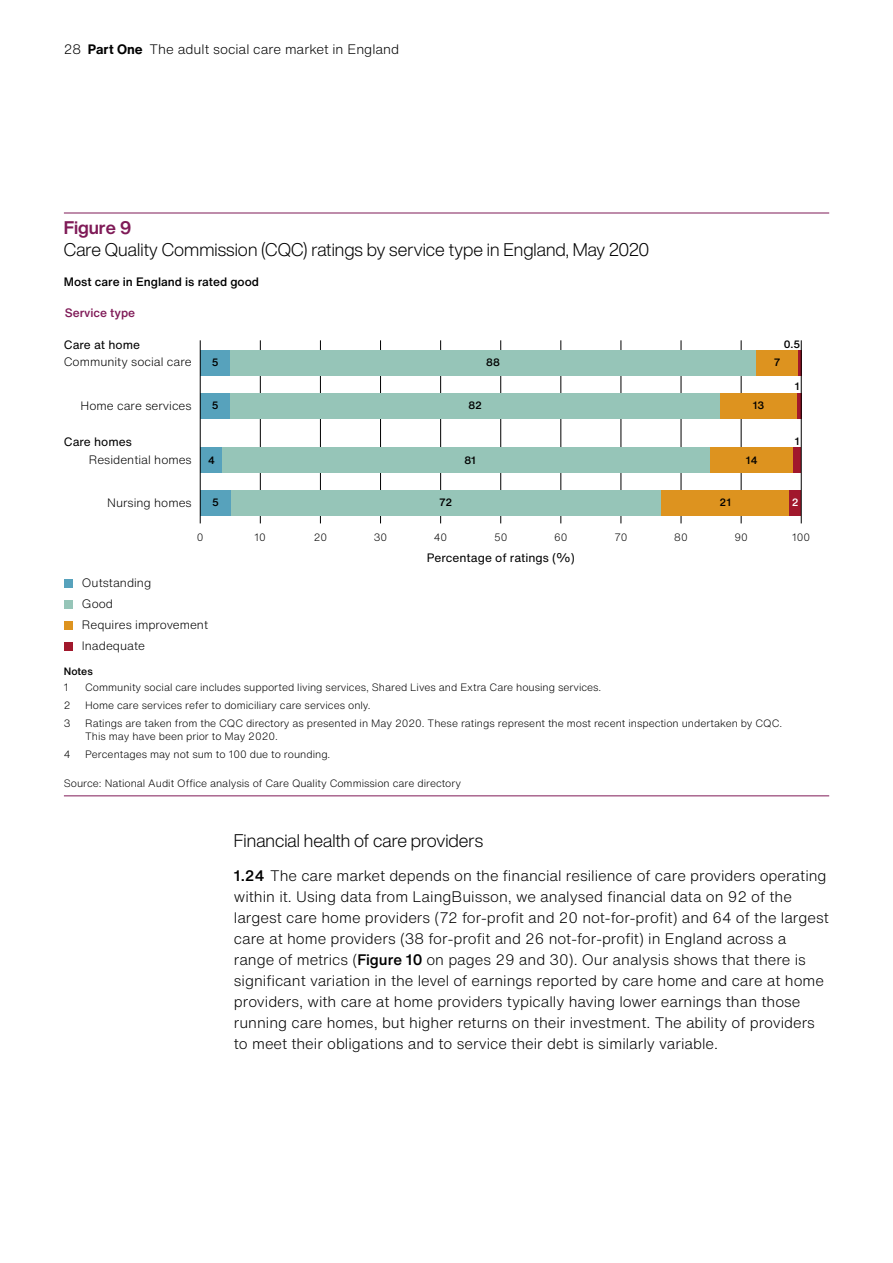
<style>
.page{position:relative;width:893px;height:1263px;background:#fff}
.page>*{position:absolute;margin:0;border:0;box-sizing:border-box;transform-origin:0 0}
.heading_4{font:300 18px/22.5px "Helvetica Now Display";color:#000}
.part_one_number{font:300 15px/21px "Helvetica Now Text";color:#000}
.t1{font:300 13.5px "Helvetica Now Text";color:#000}
.t2{font:300 12px/17.4px "Helvetica Now Text";color:#000}
.t3{font:500 12px "Helvetica Now Text";color:#000}
.t4{font:12px "Helvetica Now Text";color:#000}
.t5{font:500 12px "Helvetica Now Text";color:#7f1a57}
.t6{font:300 10.5px/13.5px "Helvetica Now Text";color:#000}
.t7{font:500 10.5px/15.6px "Helvetica Now Text";color:#000}
.t8{font:500 10.5px "Helvetica Now Text";color:#fff}
.s1{font-weight:700}
.s2{font-weight:700;color:#7f1a57}
.s3{font-weight:400}
.s4{font-weight:300}
.s5{font-weight:500}
</style>
<div class="page">
<hr style="left:64px;top:213px;width:765px;height:1px;background:#7f1a57">
<hr style="left:64px;top:795px;width:765px;height:1px;background:#7f1a57">
<hr style="left:260px;top:340px;width:1px;height:183px;background:#000">
<hr style="left:320px;top:340px;width:1px;height:183px;background:#000">
<hr style="left:380px;top:340px;width:1px;height:183px;background:#000">
<hr style="left:440px;top:340px;width:1px;height:183px;background:#000">
<hr style="left:500px;top:340px;width:1px;height:183px;background:#000">
<hr style="left:561px;top:340px;width:1px;height:183px;background:#000">
<hr style="left:681px;top:340px;width:1px;height:183px;background:#000">
<hr style="left:741px;top:340px;width:1px;height:183px;background:#000">
<hr style="left:621px;top:340px;width:1px;height:183px;background:#000">
<div style="left:64px;top:579px;width:8px;height:8px;background:#57a2bc"></div>
<div style="left:64px;top:600px;width:8px;height:8px;background:#96c5b8"></div>
<div style="left:200px;top:350px;width:30px;height:26px;background:#57a2bc"></div>
<div style="left:230px;top:350px;width:526px;height:26px;background:#96c5b8"></div>
<div style="left:756px;top:350px;width:42px;height:26px;background:#dd931f"></div>
<hr style="left:798px;top:350px;width:3px;height:26px;background:#a1182c">
<div style="left:200px;top:448px;width:23px;height:25px;background:#57a2bc"></div>
<div style="left:223px;top:448px;width:487px;height:25px;background:#96c5b8"></div>
<div style="left:710px;top:448px;width:83px;height:25px;background:#dd931f"></div>
<div style="left:793px;top:448px;width:8px;height:25px;background:#a1182c"></div>
<div style="left:200px;top:393px;width:30px;height:25px;background:#57a2bc"></div>
<div style="left:230px;top:393px;width:490px;height:25px;background:#96c5b8"></div>
<div style="left:720px;top:393px;width:77px;height:25px;background:#dd931f"></div>
<svg style="left:797px;top:393px;width:4px;height:25px"></svg>
<div style="left:200px;top:490px;width:31px;height:25px;background:#57a2bc"></div>
<div style="left:231px;top:490px;width:430px;height:25px;background:#96c5b8"></div>
<div style="left:661px;top:490px;width:128px;height:25px;background:#dd931f"></div>
<div style="left:789px;top:490px;width:12px;height:25px;background:#a1182c"></div>
<hr style="left:200px;top:340px;width:1px;height:183px;background:#000">
<hr style="left:801px;top:340px;width:1px;height:183px;background:#000">
<div style="left:64px;top:621px;width:8px;height:8px;background:#dd931f"></div>
<div style="left:64px;top:642px;width:8px;height:8px;background:#a1182c"></div>
<p class="t1" style="left:64px;top:39px;width:337px">28 <span class="s1">Part One</span> The adult social care market in England</p>
<p class="heading_4" style="left:64px;top:216px;width:587px"><span class="s2">Figure 9<br></span>Care Quality Commission (CQC) ratings by service type in England, May 2020</p>
<p class="t3" style="left:64px;top:273px;width:197px">Most care in England is rated good</p>
<p class="t5" style="left:65px;top:304px;width:72px">Service type</p>
<p class="t2" style="left:64px;top:336px;width:130px"><span class="s3">Care at home<br></span>Community social care</p>
<p class="t2" style="left:81px;top:396px;width:113px">Home care services</p>
<p class="t2" style="left:89px;top:433px;width:104px;text-indent:-25px"><span class="s3">Care homes<br></span>Residential homes</p>
<p class="t2" style="left:107px;top:493px;width:86px">Nursing homes</p>
<p class="t7" style="left:784px;top:336px;width:18px">0.5</p>
<p class="t7" style="left:486px;top:355px;width:15px">88</p>
<p class="t7" style="left:212px;top:355px;width:8px">5</p>
<p class="t7" style="left:774px;top:355px;width:8px">7</p>
<p class="t7" style="left:468px;top:397px;width:15px">82</p>
<p class="t7" style="left:212px;top:397px;width:8px">5</p>
<p class="t7" style="left:753px;top:397px;width:13px">13</p>
<p class="t7" style="left:464px;top:452px;width:13px">81</p>
<p class="t7" style="left:208px;top:452px;width:8px">4</p>
<p class="t7" style="left:746px;top:452px;width:13px">14</p>
<p class="t7" style="left:795px;top:379px;width:6px">1</p>
<p class="t7" style="left:795px;top:433px;width:6px">1</p>
<p class="t7" style="left:212px;top:494px;width:8px">5</p>
<p class="t7" style="left:439px;top:494px;width:15px">72</p>
<p class="t7" style="left:720px;top:494px;width:13px">21</p>
<p class="t8" style="left:792px;top:495px;width:8px">2</p>
<p class="t2" style="left:82px;top:572px;width:71px;line-height:21px">Outstanding<br>Good</p>
<p class="t6" style="left:197px;top:530px;width:8px">0</p>
<p class="t6" style="left:255px;top:530px;width:13px">10</p>
<p class="t6" style="left:314px;top:530px;width:15px">20</p>
<p class="t6" style="left:374px;top:530px;width:15px">30</p>
<p class="t6" style="left:434px;top:530px;width:15px">40</p>
<p class="t6" style="left:494px;top:530px;width:15px">50</p>
<p class="t6" style="left:554px;top:530px;width:15px">60</p>
<p class="t6" style="left:614px;top:530px;width:14px">70</p>
<p class="t6" style="left:674px;top:530px;width:15px">80</p>
<p class="t6" style="left:734px;top:530px;width:15px">90</p>
<p class="t6" style="left:792px;top:530px;width:20px">100</p>
<p class="t4" style="left:427px;top:549px;width:150px">Percentage of ratings (%)</p>
<p class="t2" style="left:82px;top:614px;width:128px;line-height:21px">Requires improvement<br>Inadequate</p>
<p class="t7" style="left:64px;top:663px;width:30px">Notes<br><span class="s4">1</span></p>
<p class="t6" style="left:85px;top:680px;width:518px">Community social care includes supported living services, Shared Lives and Extra Care housing services.</p>
<p class="t6" style="left:64px;top:698px;width:8px">2</p>
<p class="t6" style="left:85px;top:698px;width:287px">Home care services refer to domiciliary care services only.</p>
<p class="t6" style="left:64px;top:716px;width:8px">3</p>
<p class="t6" style="left:85px;top:716px;width:698px">Ratings are taken from the CQC directory as presented in May 2020. These ratings represent the most recent inspection undertaken by CQC.<br>This may have been prior to May 2020.</p>
<p class="t6" style="left:64px;top:747px;width:8px">4</p>
<p class="t6" style="left:85px;top:747px;width:247px">Percentages may not sum to 100 due to rounding.</p>
<p class="t6" style="left:64px;top:777px;width:399px">Source: National Audit Office analysis of Care Quality Commission care directory</p>
<h4 class="heading_4" style="left:234px;top:829px;width:251px">Financial health of care providers</h4>
<p class="part_one_number" style="left:234px;top:864px;width:597px"><span class="s5">1.24</span> The care market depends on the financial resilience of care providers operating within it. Using data from LaingBuisson, we analysed financial data on 92 of the largest care home providers (72 for-profit and 20 not-for-profit) and 64 of the largest care at home providers (38 for-profit and 26 not-for-profit) in England across a range of metrics (<span class="s5">Figure 10</span> on pages 29 and 30). Our analysis shows that there is significant variation in the level of earnings reported by care home and care at home providers, with care at home providers typically having lower earnings than those running care homes, but higher returns on their investment. The ability of providers to meet their obligations and to service their debt is similarly variable.</p>
</div>
